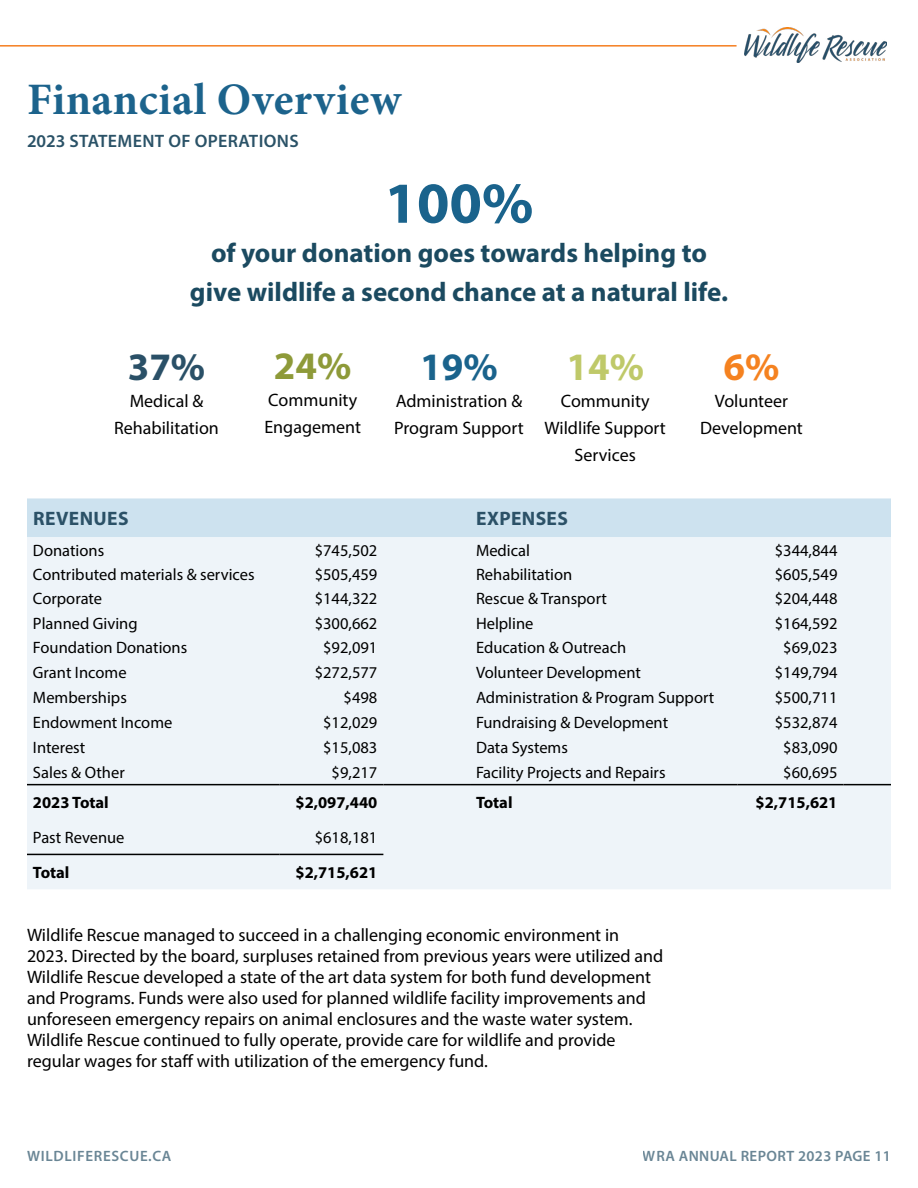
<style>
.page{position:relative;width:918px;height:1188px;background:#fff}
.page>*{position:absolute;margin:0;border:0;box-sizing:border-box;transform-origin:0 0}
.t1{font:700 58.5px "Myriad Pro";color:#1a638c}
.t2{font:700 45px "Minion Pro";letter-spacing:.01em;color:#1c638c}
.t3{font:700 39px "Myriad Pro";color:#2a5067}
.t4{font:700 39px "Myriad Pro";color:#bfc969}
.t5{font:700 39px "Myriad Pro";color:#8e9a39}
.t6{font:700 39px "Myriad Pro";color:#1a638c}
.t7{font:700 39px "Myriad Pro";color:#f58220}
.t8{font:700 27px/39px "Myriad Pro";color:#1b4a60;text-align:center}
.t9{font:700 19.5px "Myriad Pro";letter-spacing:.02em;color:#2b5167}
.t10{font:18px/27px "Myriad Pro";color:#000;text-align:center}
.t11{font:600 18px "Myriad Pro";letter-spacing:.02em;color:#2a5267}
.t12{font:16.5px "Myriad Pro";color:#000}
.t13{font:700 16.5px "Myriad Pro";color:#000}
.t14{font:600 15px "Myriad Pro";letter-spacing:.025em;color:#295167}
.t15{font:600 15px "Myriad Pro";letter-spacing:.045em;color:#295167}
</style>
<div class="page">
<hr style="left:0;top:45px;width:737px;height:2px;background:#f57e20">
<img style="left:745px;top:27px;width:142px;height:35px">
<div style="left:27px;top:498px;width:864px;height:39px;background:#cde2ef"></div>
<div style="left:27px;top:537px;width:864px;height:352px;background:#eef4f9"></div>
<hr style="left:27px;top:784px;width:253px;height:1px;background:#000">
<hr style="left:280px;top:784px;width:103px;height:1px;background:#000">
<hr style="left:383px;top:784px;width:87px;height:1px;background:#000">
<hr style="left:470px;top:784px;width:268px;height:1px;background:#000">
<hr style="left:27px;top:854px;width:253px;height:1px;background:#000">
<hr style="left:280px;top:854px;width:103px;height:1px;background:#000">
<hr style="left:738px;top:784px;width:105px;height:1px;background:#000">
<hr style="left:843px;top:784px;width:48px;height:1px;background:#000">
<h2 class="t2" style="left:27px;top:68px;width:376px">Financial Overview</h2>
<p class="t11" style="left:27px;top:129px;width:273px">2023 STATEMENT OF OPERATIONS</p>
<h1 class="t1" style="left:385px;top:165px;width:150px">100%</h1>
<h3 class="t8" style="left:190px;top:232px;width:540px">of your donation goes towards helping to give wildlife a second chance at a natural life.</h3>
<h3 class="t3" style="left:128px;top:341px;width:79px">37%</h3>
<p class="t10" style="left:114px;top:387px;width:106px">Medical &amp;<br>Rehabilitation</p>
<h3 class="t5" style="left:274px;top:341px;width:79px">24%</h3>
<p class="t10" style="left:264px;top:386px;width:98px;text-align:left">Community<br>Engagement</p>
<h3 class="t6" style="left:420px;top:341px;width:79px">19%</h3>
<p class="t10" style="left:394px;top:387px;width:131px;text-align:left">Administration &amp;<br>Program Support</p>
<h3 class="t4" style="left:566px;top:341px;width:79px">14%</h3>
<p class="t10" style="left:545px;top:387px;width:123px">Community<br>Wildlife Support<br>Services</p>
<h3 class="t7" style="left:724px;top:341px;width:57px">6%</h3>
<p class="t10" style="left:700px;top:387px;width:104px">Volunteer<br>Development</p>
<p class="t9" style="left:33px;top:506px;width:97px">REVENUES</p>
<p class="t9" style="left:476px;top:506px;width:93px">EXPENSES</p>
<p class="t12" style="left:33px;top:540px;width:73px">Donations</p>
<p class="t12" style="left:315px;top:540px;width:64px">$745,502</p>
<p class="t12" style="left:476px;top:540px;width:56px">Medical</p>
<p class="t12" style="left:775px;top:540px;width:64px">$344,844</p>
<p class="t12" style="left:33px;top:564px;width:223px">Contributed materials &amp; services</p>
<p class="t12" style="left:315px;top:564px;width:64px">$505,459</p>
<p class="t12" style="left:476px;top:564px;width:98px">Rehabilitation</p>
<p class="t12" style="left:775px;top:564px;width:64px">$605,549</p>
<p class="t12" style="left:33px;top:589px;width:71px">Corporate</p>
<p class="t12" style="left:315px;top:589px;width:64px">$144,322</p>
<p class="t12" style="left:476px;top:589px;width:132px">Rescue &amp; Transport</p>
<p class="t12" style="left:775px;top:589px;width:64px">$204,448</p>
<p class="t12" style="left:33px;top:613px;width:106px">Planned Giving</p>
<p class="t12" style="left:315px;top:613px;width:64px">$300,662</p>
<p class="t12" style="left:476px;top:613px;width:59px">Helpline</p>
<p class="t12" style="left:775px;top:613px;width:64px">$164,592</p>
<p class="t12" style="left:33px;top:638px;width:156px">Foundation Donations</p>
<p class="t12" style="left:323px;top:638px;width:56px">$92,091</p>
<p class="t12" style="left:476px;top:638px;width:152px">Education &amp; Outreach</p>
<p class="t12" style="left:783px;top:638px;width:56px">$69,023</p>
<p class="t12" style="left:33px;top:662px;width:95px">Grant Income</p>
<p class="t12" style="left:315px;top:662px;width:64px">$272,577</p>
<p class="t12" style="left:476px;top:662px;width:166px">Volunteer Development</p>
<p class="t12" style="left:775px;top:662px;width:64px">$149,794</p>
<p class="t12" style="left:33px;top:687px;width:95px">Memberships</p>
<p class="t12" style="left:344px;top:687px;width:35px">$498</p>
<p class="t12" style="left:476px;top:687px;width:240px">Administration &amp; Program Support</p>
<p class="t12" style="left:775px;top:687px;width:64px">$500,711</p>
<p class="t12" style="left:33px;top:712px;width:141px">Endowment Income</p>
<p class="t12" style="left:323px;top:712px;width:56px">$12,029</p>
<p class="t12" style="left:476px;top:712px;width:194px">Fundraising &amp; Development</p>
<p class="t12" style="left:775px;top:712px;width:64px">$532,874</p>
<p class="t12" style="left:33px;top:737px;width:54px">Interest</p>
<p class="t12" style="left:323px;top:737px;width:56px">$15,083</p>
<p class="t12" style="left:476px;top:737px;width:93px">Data Systems</p>
<p class="t12" style="left:783px;top:737px;width:56px">$83,090</p>
<p class="t12" style="left:33px;top:762px;width:93px">Sales &amp; Other</p>
<p class="t12" style="left:332px;top:762px;width:47px">$9,217</p>
<p class="t12" style="left:476px;top:762px;width:191px">Facility Projects and Repairs</p>
<p class="t12" style="left:783px;top:763px;width:56px">$60,695</p>
<p class="t13" style="left:33px;top:792px;width:77px">2023 Total</p>
<p class="t13" style="left:296px;top:792px;width:83px">$2,097,440</p>
<p class="t13" style="left:476px;top:792px;width:38px">Total</p>
<p class="t13" style="left:756px;top:792px;width:83px">$2,715,621</p>
<p class="t12" style="left:33px;top:827px;width:93px">Past Revenue</p>
<p class="t12" style="left:315px;top:827px;width:64px">$618,181</p>
<p class="t13" style="left:33px;top:862px;width:38px">Total</p>
<p class="t13" style="left:296px;top:862px;width:83px">$2,715,621</p>
<p class="t10" style="left:27px;top:924px;width:638px;line-height:21px;text-align:left">Wildlife Rescue managed to succeed in a challenging economic environment in 2023. Directed by the board, surpluses retained from previous years were utilized and Wildlife Rescue developed a state of the art data system for both fund development and Programs. Funds were also used for planned wildlife facility improvements and unforeseen emergency repairs on animal enclosures and the waste water system.<br>Wildlife Rescue continued to fully operate, provide care for wildlife and provide regular wages for staff with utilization of the emergency fund.</p>
<p class="t15" style="left:27px;top:1146px;width:146px">WILDLIFERESCUE.CA</p>
<p class="t14" style="left:643px;top:1146px;width:250px">WRA ANNUAL REPORT 2023 PAGE 11</p>
</div>
